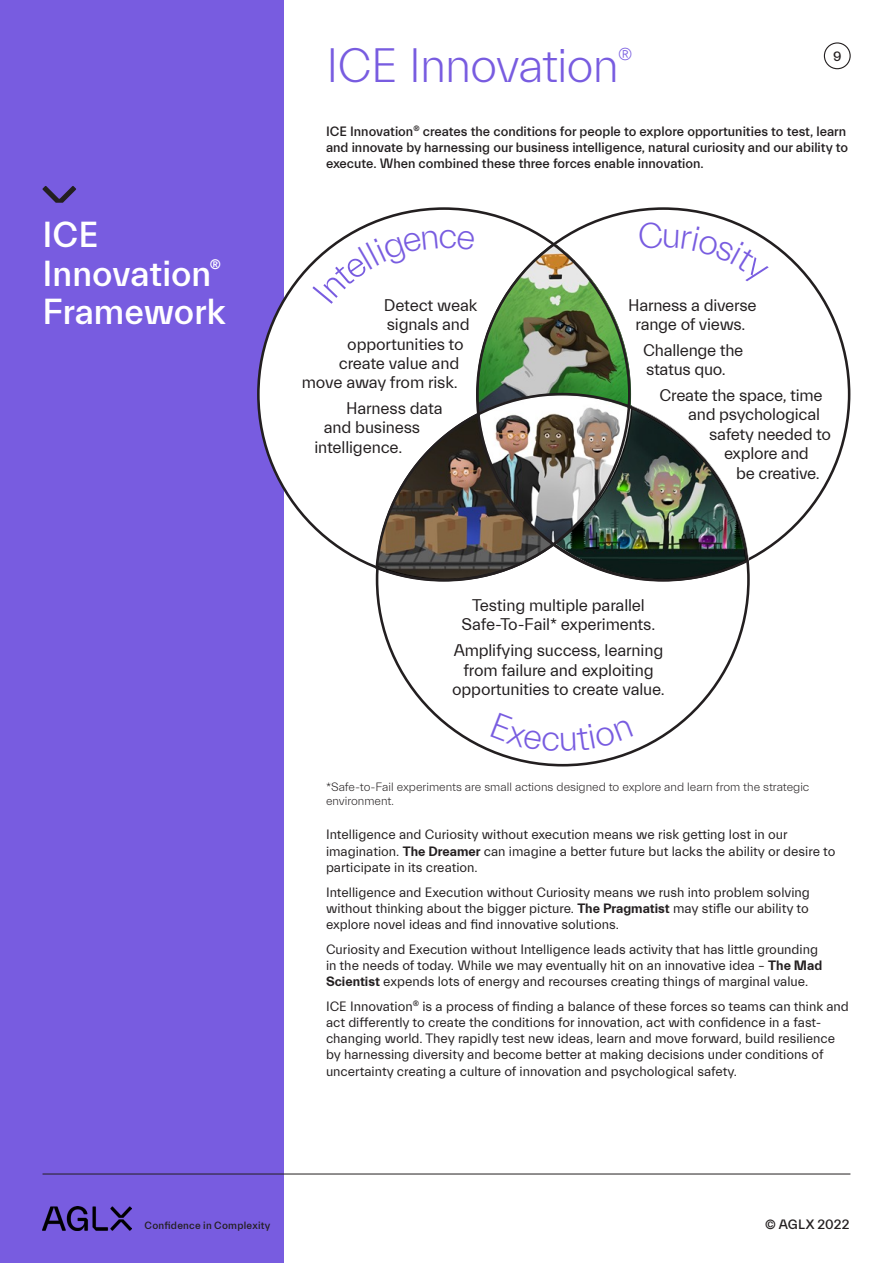
<style>
.page{position:relative;width:893px;height:1263px;background:#fff}
.page>*{position:absolute;margin:0;border:0;box-sizing:border-box;transform-origin:0 0}
.Heading{font:300 48px "Everett";letter-spacing:-.02em;color:#785ce0}
.t1{font:500 36px/38.7px "Everett";color:#fff}
.t2{font:300 35.85px "Everett";color:#785ce0}
.Heading-2{font:300 17.55px "Everett";color:#785ce0}
.t3{font:16.8px/19.4px "Everett";letter-spacing:-.01em;color:#231f20;text-align:center}
.t4{font:500 13.95px "Everett";color:#fff}
.Text{font:13.5px/16.2px "Everett";color:#231f20}
.Text-2{font:500 13.5px/16.2px "Everett";color:#231f20}
.t5{font:300 12px "Everett";color:#231f20}
.t6{font:500 10.5px "Everett";letter-spacing:.025em;color:#231f20}
.s1{font-weight:700}
</style>
<div class="page">
<div style="left:0;top:0;width:283px;height:1263px;background:#785ce0"></div>
<svg style="left:42px;top:186px;width:34px;height:17px"></svg>
<div style="left:258px;top:209px;width:372px;height:371px;background:#fff;border-radius:50%"></div>
<img style="left:374px;top:241px;width:376px;height:342px">
<hr style="left:43px;top:1173px;width:807px;height:1px;background:#231f20">
<div style="left:824px;top:42px;width:27px;height:27px;border:1px solid #231f20;border-radius:50%"></div>
<img style="left:43px;top:1207px;width:88px;height:23px">
<svg style="left:312px;top:230px;width:126px;height:74px"></svg>
<svg style="left:457px;top:241px;width:18px;height:9px"></svg>
<svg style="left:639px;top:222px;width:130px;height:65px"></svg>
<p class="Heading" style="left:326px;top:40px;width:294px">ICE Innovation</p>
<p class="Heading-2" style="left:618px;top:44px;width:16px">®</p>
<p class="Text-2" style="left:833px;top:49px;width:10px">9</p>
<p class="t1" style="left:43px;top:216px;width:170px">ICE<br>Innovation</p>
<p class="t4" style="left:210px;top:256px;width:13px">®</p>
<p class="t1" style="left:43px;top:294px;width:185px">Framework</p>
<p class="Text-2" style="left:326px;top:123px;width:523px">ICE Innovation<sup>®</sup> creates the conditions for people to explore opportunities to test, learn and innovate by harnessing our business intelligence, natural curiosity and our ability to execute. When combined these three forces enable innovation.</p>
<h3 class="t2" style="left:438px;top:216px;width:21px">c</h3>
<p class="t3" style="left:384px;top:296px;width:95px">Detect weak</p>
<p class="t3" style="left:387px;top:315px;width:85px">signals and</p>
<p class="t3" style="left:347px;top:334px;width:118px">opportunities to</p>
<p class="t3" style="left:339px;top:354px;width:122px">create value and</p>
<p class="t3" style="left:302px;top:373px;width:157px">move away from risk.</p>
<p class="t3" style="left:346px;top:399px;width:98px">Harness data</p>
<p class="t3" style="left:324px;top:418px;width:98px">and business</p>
<p class="t3" style="left:314px;top:438px;width:89px">intelligence.</p>
<p class="t3" style="left:628px;top:296px;width:130px">Harness a diverse range of views.</p>
<p class="t3" style="left:643px;top:341px;width:102px;text-align:left">Challenge the status quo.</p>
<p class="t3" style="left:660px;top:386px;width:165px">Create the space, time</p>
<p class="t3" style="left:688px;top:405px;width:133px">and psychological</p>
<p class="t3" style="left:709px;top:425px;width:123px">safety needed to</p>
<p class="t3" style="left:724px;top:444px;width:86px">explore and</p>
<p class="t3" style="left:736px;top:464px;width:85px">be creative.</p>
<p class="t3" style="left:462px;top:596px;width:195px">Testing multiple parallel<br>Safe-To-Fail* experiments.</p>
<p class="t3" style="left:452px;top:641px;width:214px">Amplifying success, learning from failure and exploiting opportunities to create value.</p>
<p class="t5" style="left:326px;top:780px;width:485px">*Safe-to-Fail experiments are small actions designed to explore and learn from the strategic</p>
<p class="t5" style="left:326px;top:795px;width:69px">environment.</p>
<p class="Text" style="left:326px;top:827px;width:511px">Intelligence and Curiosity without execution means we risk getting lost in our imagination. <span class="s1">The Dreamer</span> can imagine a better future but lacks the ability or desire to participate in its creation.</p>
<p class="Text" style="left:326px;top:884px;width:485px;text-align:justify">Intelligence and Execution without Curiosity means we rush into problem solving without thinking about the bigger picture. <span class="s1">The Pragmatist</span> may stifle our ability to explore novel ideas and find innovative solutions.</p>
<p class="Text" style="left:326px;top:941px;width:498px">Curiosity and Execution without Intelligence leads activity that has little grounding in the needs of today. While we may eventually hit on an innovative idea – <span class="s1">The Mad<br>Scientist</span> expends lots of energy and recourses creating things of marginal value.</p>
<p class="Text" style="left:326px;top:998px;width:524px">ICE Innovation<sup>®</sup> is a process of finding a balance of these forces so teams can think and act differently to create the conditions for innovation, act with confidence in a fast&shy;changing world. They rapidly test new ideas, learn and move forward, build resilience by harnessing diversity and become better at making decisions under conditions of uncertainty creating a culture of innovation and psychological safety.</p>
<p class="t6" style="left:145px;top:1220px;width:127px">Confidence in Complexity</p>
<p class="Text-2" style="left:765px;top:1216px;width:86px">© AGLX 2022</p>
</div>
